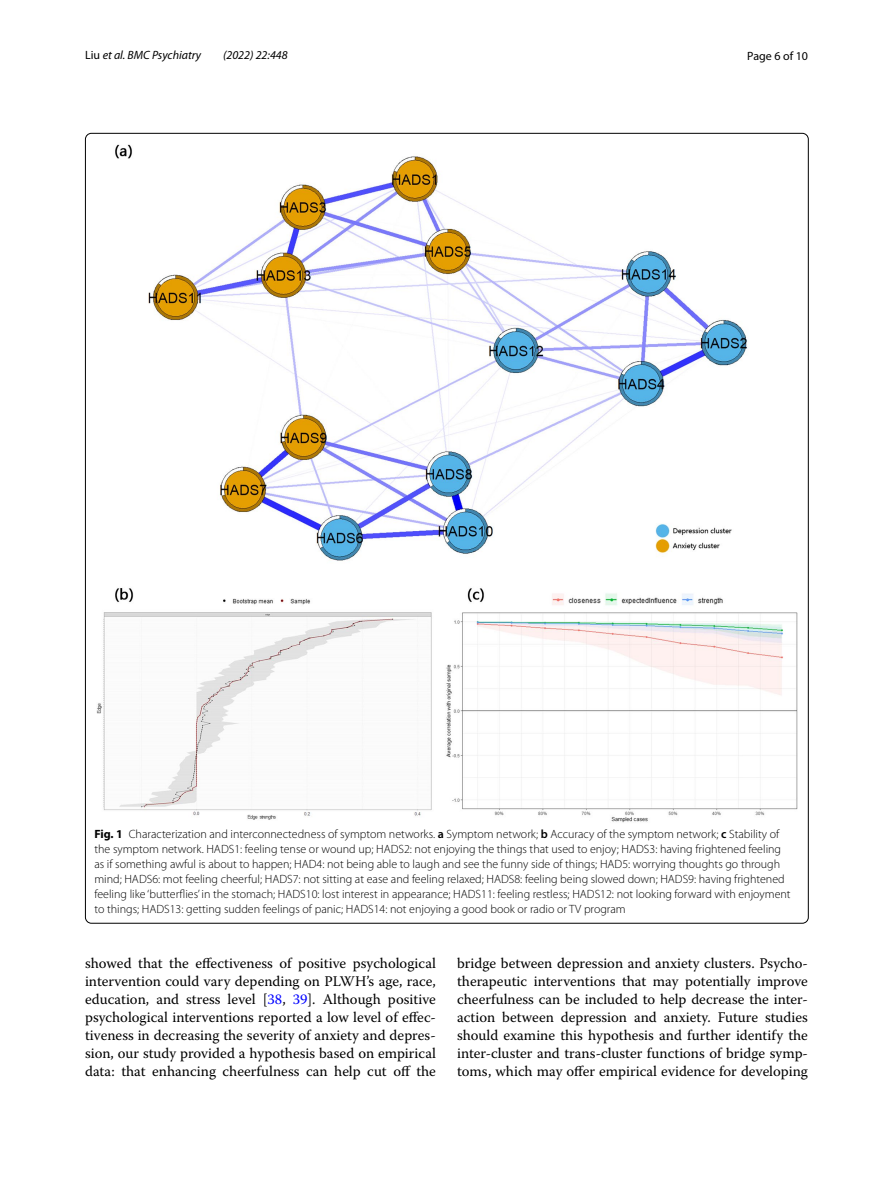
<style>
.page{position:relative;width:893px;height:1187px;background:#fff}
.page>*{position:absolute;margin:0;border:0;box-sizing:border-box;transform-origin:0 0}
.t1{font:14.7px/18px "Warnock Pro";color:#000;text-align:justify}
.t2{font:300 12px/15px "Myriad Pro";color:#000}
.t3{font:italic 12px "Myriad Pro";color:#000}
.t4{font:12px "Myriad Pro";color:#000}
.s1{font-style:normal}
.s2{font-weight:700}
.s3{font-weight:600}
.s4{color:#00f}
</style>
<div class="page">
<img style="left:97px;top:144px;width:700px;height:679px">
<p class="t3" style="left:85px;top:48px;width:118px"><span class="s1">Liu</span> et al. BMC Psychiatry</p>
<p class="t3" style="left:223px;top:48px;width:66px">(2022) 22:448</p>
<p class="t4" style="left:747px;top:48px;width:62px">Page 6 of 10</p>
<p class="t2" style="left:94px;top:827px;width:698px"><span class="s2">Fig. 1</span> Characterization and interconnectedness of symptom networks. <span class="s3">a</span> Symptom network; <span class="s3">b</span> Accuracy of the symptom network; <span class="s3">c</span> Stability of the symptom network. HADS1: feeling tense or wound up; HADS2: not enjoying the things that used to enjoy; HADS3: having frightened feeling as if something awful is about to happen; HAD4: not being able to laugh and see the funny side of things; HAD5: worrying thoughts go through mind; HADS6: mot feeling cheerful; HADS7: not sitting at ease and feeling relaxed; HADS8: feeling being slowed down; HADS9: having frightened feeling like ‘butterflies’ in the stomach; HADS10: lost interest in appearance; HADS11: feeling restless; HADS12: not looking forward with enjoyment to things; HADS13: getting sudden feelings of panic; HADS14: not enjoying a good book or radio or TV program</p>
<p class="t1" style="left:85px;top:954px;width:352px">showed that the effectiveness of positive psychological intervention could vary depending on PLWH’s age, race, education, and stress level [<span class="s4">38</span>, <span class="s4">39</span>]. Although positive psychological interventions reported a low level of effec&shy;tiveness in decreasing the severity of anxiety and depres&shy;sion, our study provided a hypothesis based on empirical data: that enhancing cheerfulness can help cut off the</p>
<p class="t1" style="left:457px;top:954px;width:352px">bridge between depression and anxiety clusters. Psycho&shy;therapeutic interventions that may potentially improve cheerfulness can be included to help decrease the inter&shy;action between depression and anxiety. Future studies should examine this hypothesis and further identify the inter-cluster and trans-cluster functions of bridge symp&shy;toms, which may offer empirical evidence for developing</p>
</div>
